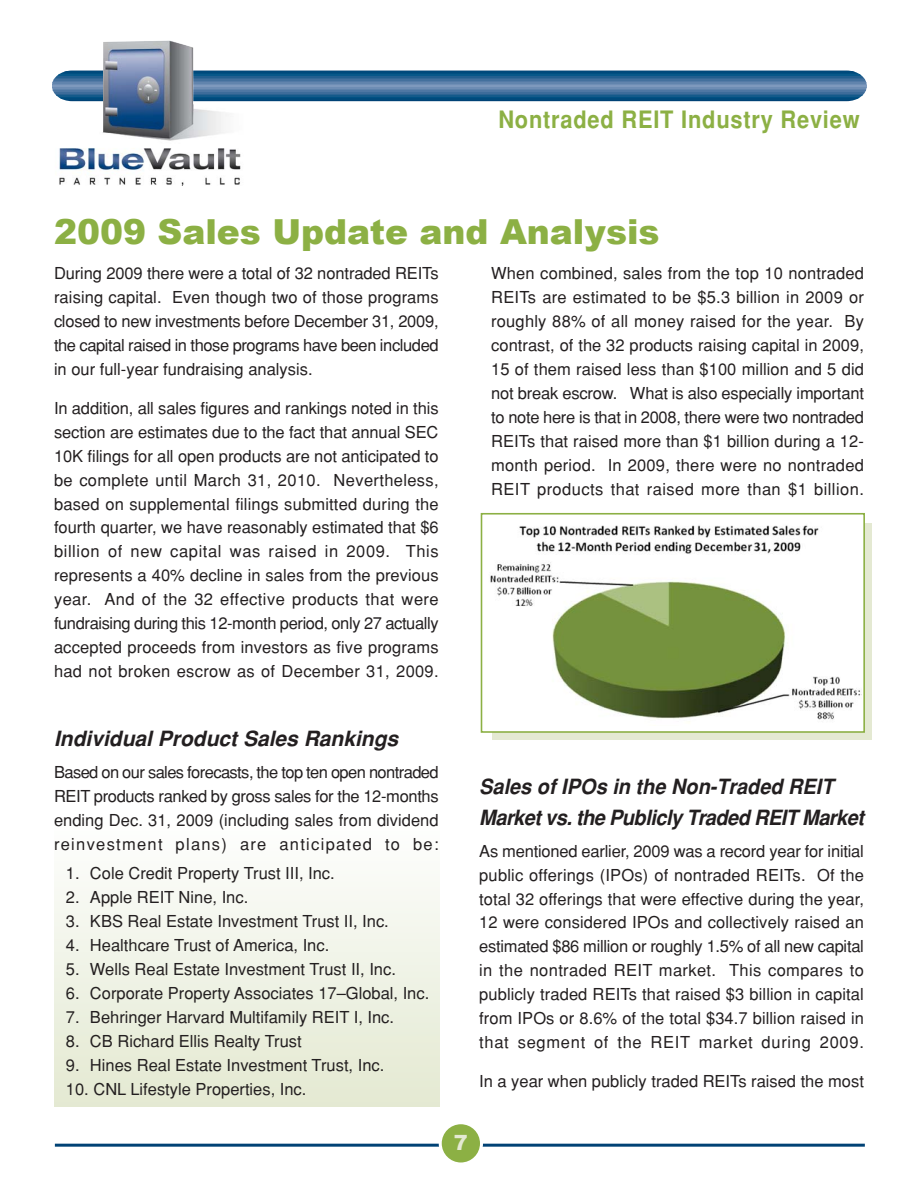
<style>
.page{position:relative;width:918px;height:1188px;background:#fff}
.page>*{position:absolute;margin:0;border:0;box-sizing:border-box;transform-origin:0 0}
.t1{font:900 34.5px "Arial";color:#8cb044}
.t2{font:700 24px "Helvetica";letter-spacing:.035em;color:#8cb044;scale:.91 1}
.t3{font:italic 700 21px/30.5px "Helvetica";color:#231f20;scale:.95 1}
.t4{font:italic 700 21px "Helvetica";color:#231f20}
.t5{font:900 21px "Arial";color:#e4e9d2}
.t6{font:16.5px/24px "Helvetica";color:#231f20;text-align:justify}
</style>
<div class="page">
<div style="left:54px;top:815px;width:386px;height:220px;background:linear-gradient(to bottom,#fff,#e9eedd)"></div>
<div style="left:54px;top:1035px;width:386px;height:72px;background:#e7ecd7"></div>
<hr style="left:52px;top:71px;width:815px;height:1px;background:#004275">
<hr style="left:52px;top:72px;width:815px;height:1px;background:#00497b">
<hr style="left:52px;top:73px;width:815px;height:2px;background:#004f81">
<hr style="left:52px;top:75px;width:815px;height:1px;background:#085889">
<hr style="left:52px;top:76px;width:815px;height:2px;background:#235f8f">
<hr style="left:52px;top:78px;width:815px;height:1px;background:#346896">
<hr style="left:52px;top:79px;width:815px;height:2px;background:#43709d">
<hr style="left:52px;top:81px;width:815px;height:1px;background:#537aa6">
<hr style="left:52px;top:82px;width:815px;height:2px;background:#6184ad">
<hr style="left:52px;top:84px;width:815px;height:1px;background:#6f8eb5">
<hr style="left:52px;top:85px;width:815px;height:2px;background:#7e99bd">
<hr style="left:52px;top:86px;width:815px;height:2px;background:#7e99bd">
<hr style="left:52px;top:88px;width:815px;height:1px;background:#6e8db4">
<hr style="left:52px;top:89px;width:815px;height:2px;background:#5e82ab">
<hr style="left:52px;top:91px;width:815px;height:1px;background:#4e77a3">
<hr style="left:52px;top:92px;width:815px;height:2px;background:#3d6c9a">
<hr style="left:52px;top:94px;width:815px;height:1px;background:#2b6392">
<hr style="left:52px;top:95px;width:815px;height:2px;background:#145a8a">
<hr style="left:52px;top:97px;width:815px;height:1px;background:#005183">
<hr style="left:52px;top:98px;width:815px;height:2px;background:#004a7c">
<hr style="left:52px;top:100px;width:815px;height:1px;background:#004275">
<img style="left:55px;top:40px;width:190px;height:146px">
<div style="left:492px;top:523px;width:380px;height:217px;background:#e4e9d2"></div>
<div style="left:482px;top:514px;width:382px;height:218px;background:#fff"></div>
<img style="left:490px;top:525px;width:372px;height:197px">
<div style="left:481px;top:513px;width:384px;height:220px;border:2px solid #8cb044"></div>
<hr style="left:55px;top:1144px;width:810px;height:3px;background:#004275">
<div style="left:439px;top:1121px;width:44px;height:45px;background:#8cb044;border:3px solid #fff;border-radius:50%"></div>
<h2 class="t2" style="left:498px;top:111px;width:398px">Nontraded REIT Industry Review</h2>
<h1 class="t1" style="left:54px;top:206px;width:607px">2009 Sales Update and Analysis</h1>
<p class="t6" style="left:54px;top:263px;width:386px">During 2009 there were a total of 32 nontraded REITs raising capital. Even though two of those programs closed to new investments before December 31, 2009, the capital raised in those programs have been included in our full-year fundraising analysis.</p>
<p class="t6" style="left:54px;top:398px;width:386px">In addition, all sales figures and rankings noted in this section are estimates due to the fact that annual SEC 10K filings for all open products are not anticipated to be complete until March 31, 2010. Nevertheless, based on supplemental filings submitted during the fourth quarter, we have reasonably estimated that $6 billion of new capital was raised in 2009. This represents a 40% decline in sales from the previous year. And of the 32 effective products that were fundraising during this 12-month period, only 27 actually accepted proceeds from investors as five programs had not broken escrow as of December 31, 2009.</p>
<p class="t6" style="left:491px;top:263px;width:374px">When combined, sales from the top 10 nontraded REITs are estimated to be $5.3 billion in 2009 or roughly 88% of all money raised for the year. By contrast, of the 32 products raising capital in 2009, 15 of them raised less than $100 million and 5 did not break escrow. What is also especially important to note here is that in 2008, there were two nontraded REITs that raised more than $1 billion during a 12- month period. In 2009, there were no nontraded REIT products that raised more than $1 billion.</p>
<p class="t4" style="left:54px;top:731px;width:350px">Individual Product Sales Rankings</p>
<p class="t6" style="left:54px;top:762px;width:386px">Based on our sales forecasts, the top ten open nontraded REIT products ranked by gross sales for the 12-months ending Dec. 31, 2009 (including sales from dividend reinvestment plans) are anticipated to be:</p>
<p class="t6" style="left:66px;top:863px;width:270px">1. Cole Credit Property Trust III, Inc.</p>
<p class="t6" style="left:66px;top:887px;width:184px">2. Apple REIT Nine, Inc.</p>
<p class="t6" style="left:66px;top:911px;width:324px">3. KBS Real Estate Investment Trust II, Inc.</p>
<p class="t6" style="left:66px;top:935px;width:265px">4. Healthcare Trust of America, Inc.</p>
<p class="t6" style="left:66px;top:959px;width:332px">5. Wells Real Estate Investment Trust II, Inc.</p>
<p class="t6" style="left:66px;top:983px;width:365px">6. Corporate Property Associates 17–Global, Inc.</p>
<p class="t6" style="left:66px;top:1007px;width:330px">7. Behringer Harvard Multifamily REIT I, Inc.</p>
<p class="t6" style="left:66px;top:1031px;width:237px">8. CB Richard Ellis Realty Trust</p>
<p class="t6" style="left:66px;top:1055px;width:320px">9. Hines Real Estate Investment Trust, Inc.</p>
<p class="t6" style="left:66px;top:1079px;width:242px">10. CNL Lifestyle Properties, Inc.</p>
<p class="t3" style="left:479px;top:774px;width:411px">Sales of IPOs in the Non-Traded REIT<br>Marketvs.the Publicly Traded REIT Market</p>
<p class="t6" style="left:479px;top:841px;width:386px">As mentioned earlier, 2009 was a record year for initial public offerings (IPOs) of nontraded REITs. Of the total 32 offerings that were effective during the year, 12 were considered IPOs and collectively raised an estimated $86 million or roughly 1.5% of all new capital in the nontraded REIT market. This compares to publicly traded REITs that raised $3 billion in capital from IPOs or 8.6% of the total $34.7 billion raised in that segment of the REIT market during 2009.</p>
<p class="t6" style="left:479px;top:1071px;width:386px">In a year when publicly traded REITs raised the most</p>
<p class="t5" style="left:454px;top:1127px;width:16px">7</p>
</div>
